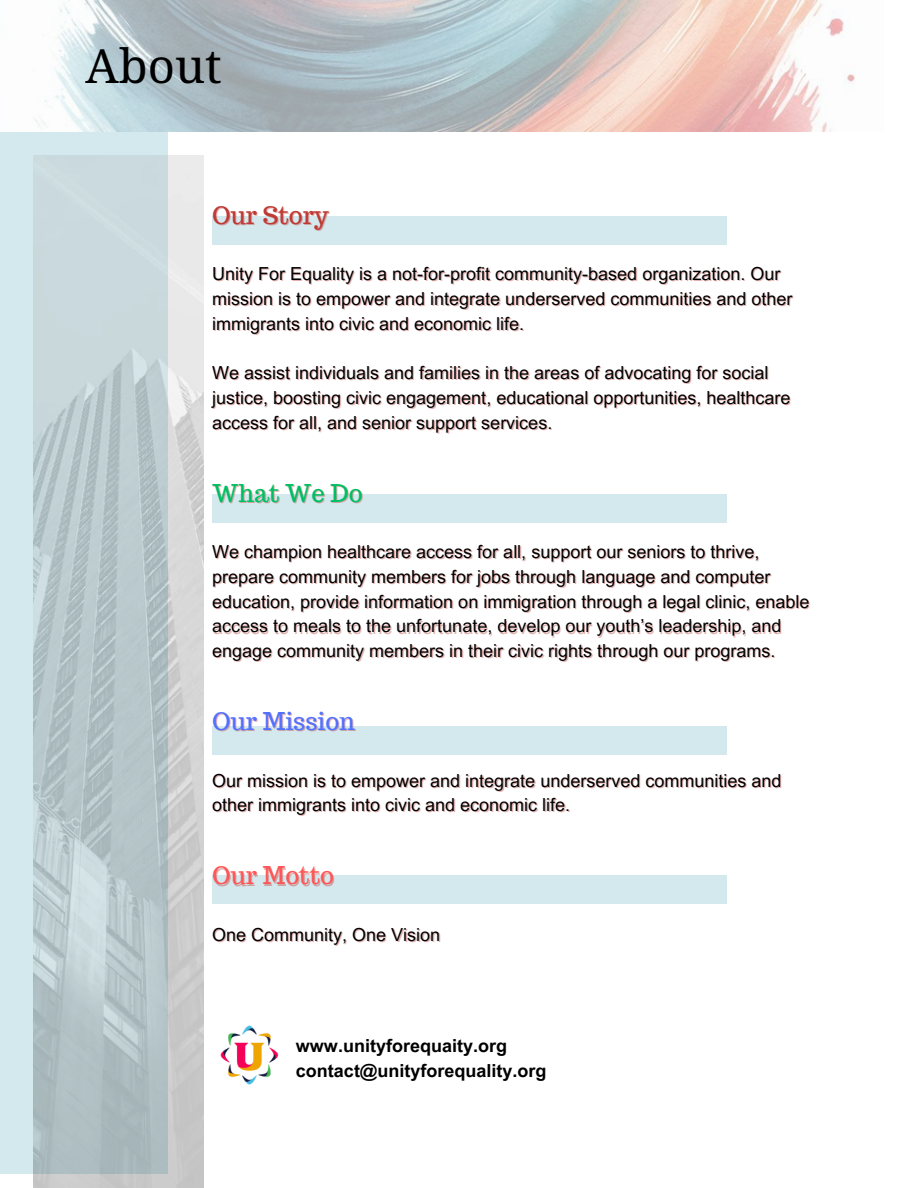
<style>
.page{position:relative;width:918px;height:1188px;background:#fff}
.page>*{position:absolute;margin:0;border:0;box-sizing:border-box;transform-origin:0 0}
.t1{font:47.25px "Noto Serif Ethiopic";color:#000}
.t2{font:24px "Trocchi";color:#5271ff}
.t3{font:24px "Trocchi";color:#bf3a34}
.t4{font:24px "Trocchi";color:#00bf63}
.t5{font:24px "Trocchi";color:#ff5757}
.t6{font:18px "Arial MT Pro";color:#000}
.t7{font:700 18px/24.8px "Arial MT Pro";color:#000}
</style>
<div class="page">
<img style="left:35px;top:0;width:820px;height:132px">
<img style="left:220px;top:1026px;width:59px;height:58px">
<div style="left:212px;top:217px;width:515px;height:28px;background:#d3e9ee"></div>
<div style="left:212px;top:494px;width:515px;height:28px;background:#d3e9ee"></div>
<div style="left:212px;top:726px;width:515px;height:28px;background:#d3e9ee"></div>
<div style="left:212px;top:876px;width:515px;height:28px;background:#d3e9ee"></div>
<div style="left:0;top:132px;width:168px;height:1041px;background:#d3e9ee"></div>
<img style="left:34px;top:156px;width:169px;height:1032px">
<h1 class="t1" style="left:86px;top:32px;width:138px">About</h1>
<h1 class="t3" style="left:212px;top:200px;width:118px">Our Story</h1>
<p class="t6" style="left:212px;top:267px;width:570px">Unity For Equality is a not-for-profit community-based organization. Our</p>
<h2 class="t6" style="left:212px;top:292px;width:582px">mission is to empower and integrate underserved communities and other</h2>
<p class="t6" style="left:212px;top:317px;width:314px">immigrants into civic and economic life.</p>
<p class="t6" style="left:212px;top:366px;width:558px">We assist individuals and families in the areas of advocating for social</p>
<h2 class="t6" style="left:212px;top:391px;width:580px">justice, boosting civic engagement, educational opportunities, healthcare</h2>
<p class="t6" style="left:212px;top:416px;width:342px">access for all, and senior support services.</p>
<h2 class="t4" style="left:212px;top:478px;width:152px">What We Do</h2>
<p class="t6" style="left:212px;top:545px;width:549px">We champion healthcare access for all, support our seniors to thrive,</p>
<h2 class="t6" style="left:212px;top:570px;width:560px">prepare community members for jobs through language and computer</h2>
<p class="t6" style="left:212px;top:595px;width:599px">education, provide information on immigration through a legal clinic, enable</p>
<p class="t6" style="left:212px;top:619px;width:571px">access to meals to the unfortunate, develop our youth’s leadership, and</p>
<p class="t6" style="left:212px;top:644px;width:565px">engage community members in their civic rights through our programs.</p>
<p class="t2" style="left:212px;top:706px;width:144px">Our Mission</p>
<p class="t6" style="left:212px;top:774px;width:571px">Our mission is to empower and integrate underserved communities and</p>
<p class="t6" style="left:212px;top:798px;width:360px">other immigrants into civic and economic life.</p>
<h3 class="t5" style="left:212px;top:860px;width:123px">Our Motto</h3>
<p class="t6" style="left:212px;top:928px;width:230px">One Community, One Vision</p>
<p class="t7" style="left:296px;top:1035px;width:252px">www.unityforequaity.org contact@unityforequality.org</p>
</div>
